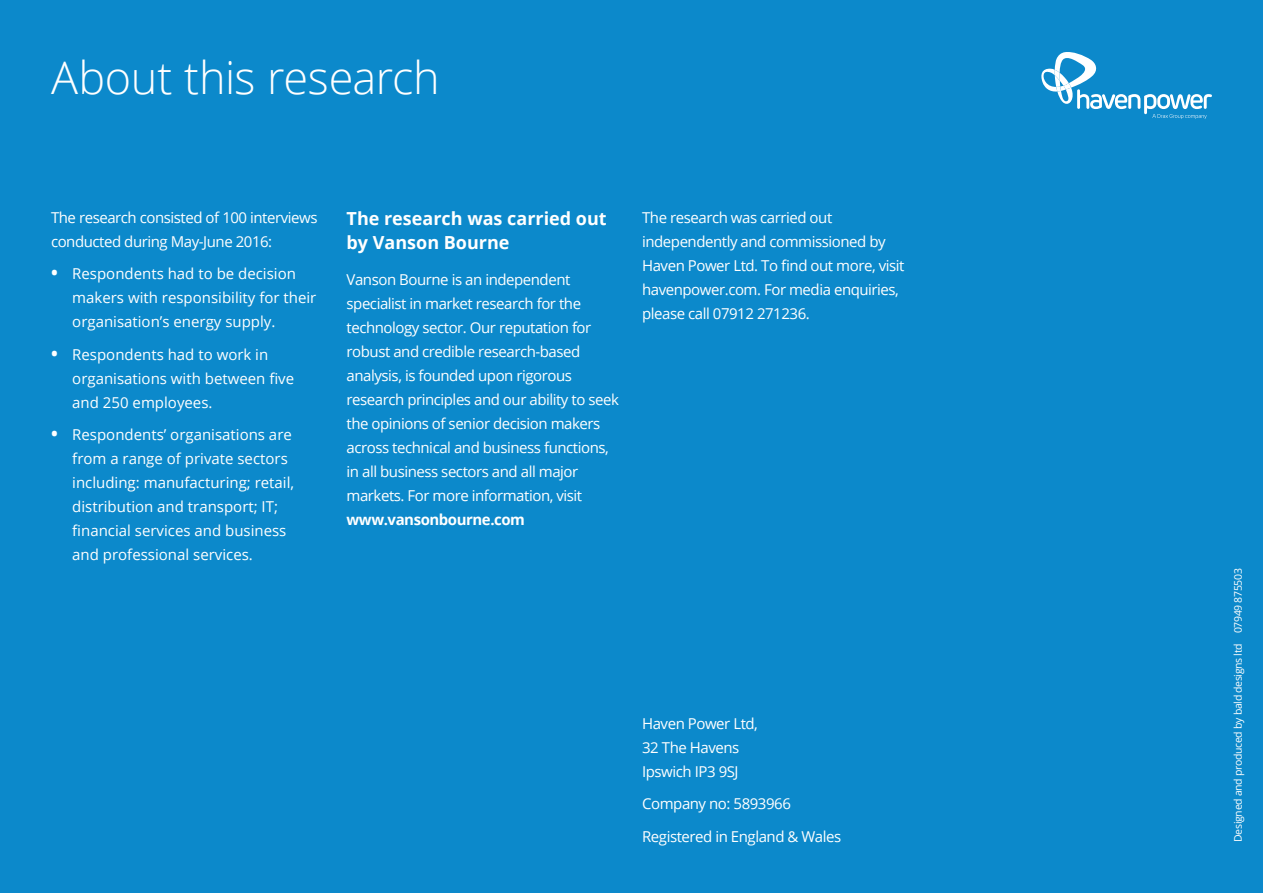
<style>
.page{position:relative;width:1263px;height:893px;background:#0c89cb}
.page>*{position:absolute;margin:0;border:0;box-sizing:border-box;transform-origin:0 0}
.t1{font:300 45px "Open Sans";letter-spacing:-.01em;color:#fff}
.t2{font:700 18px/24px "Open Sans";color:#fff}
.t3{font:15px/24px "Open Sans";letter-spacing:-.03em;color:#fff}
.t4{font:15px/24px "Open Sans";color:#fff}
.t5{font:700 15px "Open Sans";letter-spacing:-.03em;color:#fff}
.t6{font:10.5px "Open Sans";letter-spacing:-.03em;color:#fff}
.s1{font-weight:700;font-size:18px}
</style>
<div class="page">
<svg style="left:1041px;top:52px;width:171px;height:66px"></svg>
<h1 class="t1" style="left:51px;top:47px;width:390px">About this research</h1>
<p class="t3" style="left:51px;top:205px;width:268px">The research consisted of 100 interviews conducted during May-June 2016:</p>
<p class="t4" style="left:72px;top:262px;width:246px;text-indent:-21px"><span class="s1">•</span> Respondents had to be decision makers with responsibility for their organisation’s energy supply.</p>
<p class="t4" style="left:72px;top:342px;width:223px;text-indent:-21px"><span class="s1">•</span> Respondents had to work in organisations with between five and 250 employees.</p>
<p class="t4" style="left:72px;top:423px;width:223px;text-indent:-21px"><span class="s1">•</span> Respondents’ organisations are from a range of private sectors including: manufacturing; retail, distribution and transport; IT; financial services and business and professional services.</p>
<p class="t2" style="left:347px;top:206px;width:262px">The research was carried out by Vanson Bourne</p>
<p class="t3" style="left:347px;top:267px;width:274px">Vanson Bourne is an independent specialist in market research for the technology sector. Our reputation for robust and credible research-based analysis, is founded upon rigorous research principles and our ability to seek the opinions of senior decision makers across technical and business functions, in all business sectors and all major markets. For more information, visit</p>
<p class="t5" style="left:347px;top:509px;width:180px">www.vansonbourne.com</p>
<p class="t3" style="left:642px;top:205px;width:264px">The research was carried out independently and commissioned by Haven Power Ltd. To find out more, visit havenpower.com. For media enquiries, please call 07912 271236.</p>
<p class="t3" style="left:642px;top:711px;width:117px">Haven Power Ltd,<br>32 The Havens<br>Ipswich IP3 9SJ</p>
<p class="t3" style="left:642px;top:787px;width:201px;line-height:32.5px">Company no: 5893966<br>Registered in England &amp; Wales</p>
<p class="t6" style="left:1231px;top:842px;width:275px;rotate:-90deg">Designed and produced by bald designs ltd 07949 875503</p>
</div>
